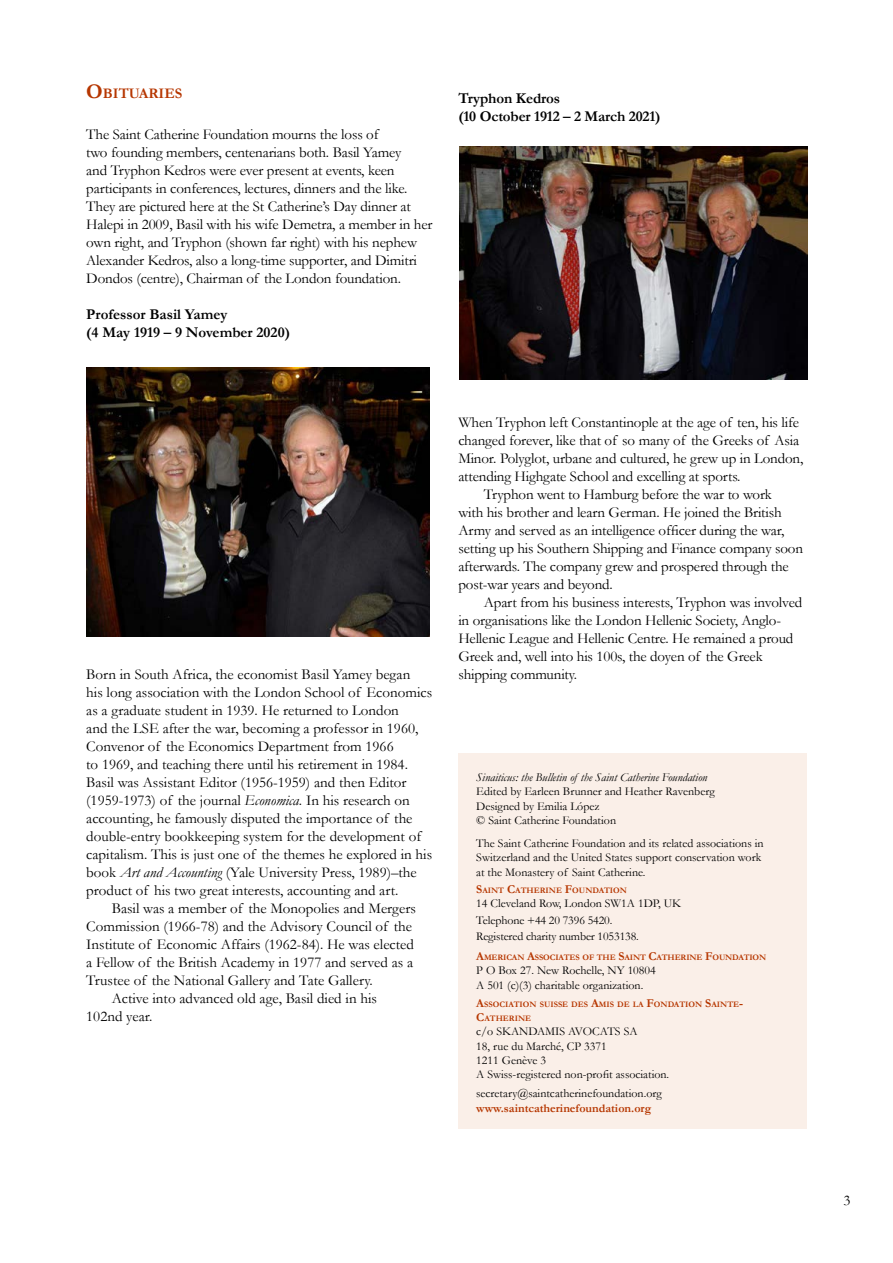
<style>
.page{position:relative;width:893px;height:1263px;background:#fff}
.page>*{position:absolute;margin:0;border:0;box-sizing:border-box;transform-origin:0 0}
.t1{font:15px/18px "Garamond";letter-spacing:-.01em;color:#000}
.t2{font:700 15px/18px "Garamond";color:#000}
.t3{font:700 14.7px "Garamond";color:#b63600}
.t4{font:12px/14.4px "Garamond";color:#000}
.t5{font:italic 12px "Garamond";color:#000}
.t6{font:700 12px "Garamond";color:#b63600}
.t7{font:700 8.4px/13.5px "Garamond";color:#b63600}
.s1{font-size:21px}
.s2{font-style:italic}
.s3{font-size:12px}
</style>
<div class="page">
<img style="left:86px;top:368px;width:343px;height:269px">
<img style="left:460px;top:147px;width:348px;height:233px">
<div style="left:458px;top:754px;width:349px;height:375px;background:#faefe8"></div>
<p class="t3" style="left:86px;top:84px;width:98px"><span class="s1">O</span>BITUARIES</p>
<p class="t1" style="left:86px;top:125px;width:348px">The Saint Catherine Foundation mourns the loss of<br>two founding members, centenarians both. Basil Yamey<br>and Tryphon Kedros were ever present at events, keen participants in conferences, lectures, dinners and the like.<br>They are pictured here at the St Catherine’s Day dinner at Halepi in 2009, Basil with his wife Demetra, a member in her own right, and Tryphon (shown far right) with his nephew Alexander Kedros, also a long-time supporter, and Dimitri Dondos (centre), Chairman of the London foundation.</p>
<p class="t2" style="left:86px;top:305px;width:205px">Professor Basil Yamey<br>(4 May 1919 – 9 November 2020)</p>
<p class="t2" style="left:458px;top:89px;width:204px">Tryphon Kedros<br>(10 October 1912 – 2 March 2021)</p>
<p class="t1" style="left:86px;top:665px;width:347px">Born in South Africa, the economist Basil Yamey began<br>his long association with the London School of Economics as a graduate student in 1939. He returned to London<br>and the LSE after the war, becoming a professor in 1960, Convenor of the Economics Department from 1966<br>to 1969, and teaching there until his retirement in 1984.<br>Basil was Assistant Editor (1956-1959) and then Editor (1959-1973) of the journal <span class="s2">Economica</span>. In his research on accounting, he famously disputed the importance of the double-entry bookkeeping system for the development of capitalism. This is just one of the themes he explored in his book <span class="s2">Art and Accounting</span> (Yale University Press, 1989)–the product of his two great interests, accounting and art.</p>
<p class="t1" style="left:112px;top:899px;width:306px">Basil was a member of the Monopolies and Mergers</p>
<p class="t1" style="left:86px;top:917px;width:327px">Commission (1966-78) and the Advisory Council of the</p>
<p class="t1" style="left:86px;top:935px;width:329px">Institute of Economic Affairs (1962-84). He was elected</p>
<p class="t1" style="left:86px;top:953px;width:328px">a Fellow of the British Academy in 1977 and served as a</p>
<p class="t1" style="left:86px;top:971px;width:288px">Trustee of the National Gallery and Tate Gallery.</p>
<p class="t1" style="left:112px;top:989px;width:267px">Active into advanced old age, Basil died in his</p>
<p class="t1" style="left:86px;top:1007px;width:68px">102nd year.</p>
<p class="t1" style="left:458px;top:413px;width:342px">When Tryphon left Constantinople at the age of ten, his life</p>
<p class="t1" style="left:458px;top:431px;width:342px">changed forever, like that of so many of the Greeks of Asia</p>
<p class="t1" style="left:458px;top:449px;width:346px">Minor. Polyglot, urbane and cultured, he grew up in London,</p>
<p class="t1" style="left:458px;top:467px;width:283px">attending Highgate School and excelling at sports.</p>
<p class="t1" style="left:484px;top:485px;width:289px">Tryphon went to Hamburg before the war to work</p>
<p class="t1" style="left:458px;top:503px;width:325px">with his brother and learn German. He joined the British</p>
<p class="t1" style="left:458px;top:521px;width:328px">Army and served as an intelligence officer during the war,</p>
<p class="t1" style="left:458px;top:539px;width:346px">setting up his Southern Shipping and Finance company soon</p>
<p class="t1" style="left:458px;top:557px;width:332px">afterwards. The company grew and prospered through the</p>
<p class="t1" style="left:458px;top:575px;width:156px">post-war years and beyond.</p>
<p class="t1" style="left:484px;top:593px;width:320px">Apart from his business interests, Tryphon was involved</p>
<p class="t1" style="left:458px;top:611px;width:324px">in organisations like the London Hellenic Society, Anglo-</p>
<p class="t1" style="left:458px;top:629px;width:337px">Hellenic League and Hellenic Centre. He remained a proud</p>
<p class="t1" style="left:458px;top:647px;width:306px">Greek and, well into his 100s, the doyen of the Greek</p>
<p class="t1" style="left:458px;top:665px;width:120px">shipping community.</p>
<p class="t5" style="left:476px;top:770px;width:233px">Sinaiticus: the Bulletin of the Saint Catherine Foundation</p>
<p class="t4" style="left:476px;top:784px;width:240px">Edited by Earleen Brunner and Heather Ravenberg<br>Designed by Emilia López<br>© Saint Catherine Foundation</p>
<p class="t4" style="left:476px;top:836px;width:289px">The Saint Catherine Foundation and its related associations in<br>Switzerland and the United States support conservation work at the Monastery of Saint Catherine.</p>
<p class="t7" style="left:476px;top:884px;width:152px"><span class="s3">S</span>AINT <span class="s3">C</span>ATHERINE <span class="s3">F</span>OUNDATION</p>
<p class="t4" style="left:476px;top:895px;width:206px;line-height:16.5px">14 Cleveland Row, London SW1A 1DP, UK<br>Telephone +44 20 7396 5420.<br>Registered charity number 1053138.</p>
<p class="t7" style="left:476px;top:950px;width:291px"><span class="s3">A</span>MERICAN <span class="s3">A</span>SSOCIATES OF THE <span class="s3">S</span>AINT <span class="s3">C</span>ATHERINE <span class="s3">F</span>OUNDATION</p>
<p class="t4" style="left:476px;top:963px;width:181px">P O Box 27. New Rochelle, NY 10804<br>A 501 (c)(3) charitable organization.</p>
<p class="t7" style="left:476px;top:998px;width:268px"><span class="s3">A</span>SSOCIATION SUISSE DES <span class="s3">A</span>MIS DE LA <span class="s3">F</span>ONDATION <span class="s3">S</span>AINTE<span class="s3">-<br>C</span>ATHERINE</p>
<p class="t4" style="left:476px;top:1024px;width:195px">c/o SKANDAMIS AVOCATS SA<br>18, rue du Marché, CP 3371<br>1211 Genève 3<br>A Swiss-registered non-profit association.</p>
<p class="t4" style="left:476px;top:1086px;width:187px">secretary@saintcatherinefoundation.org</p>
<p class="t6" style="left:476px;top:1100px;width:176px">www.saintcatherinefoundation.org</p>
<p class="t1" style="left:843px;top:1191px;width:9px">3</p>
</div>
